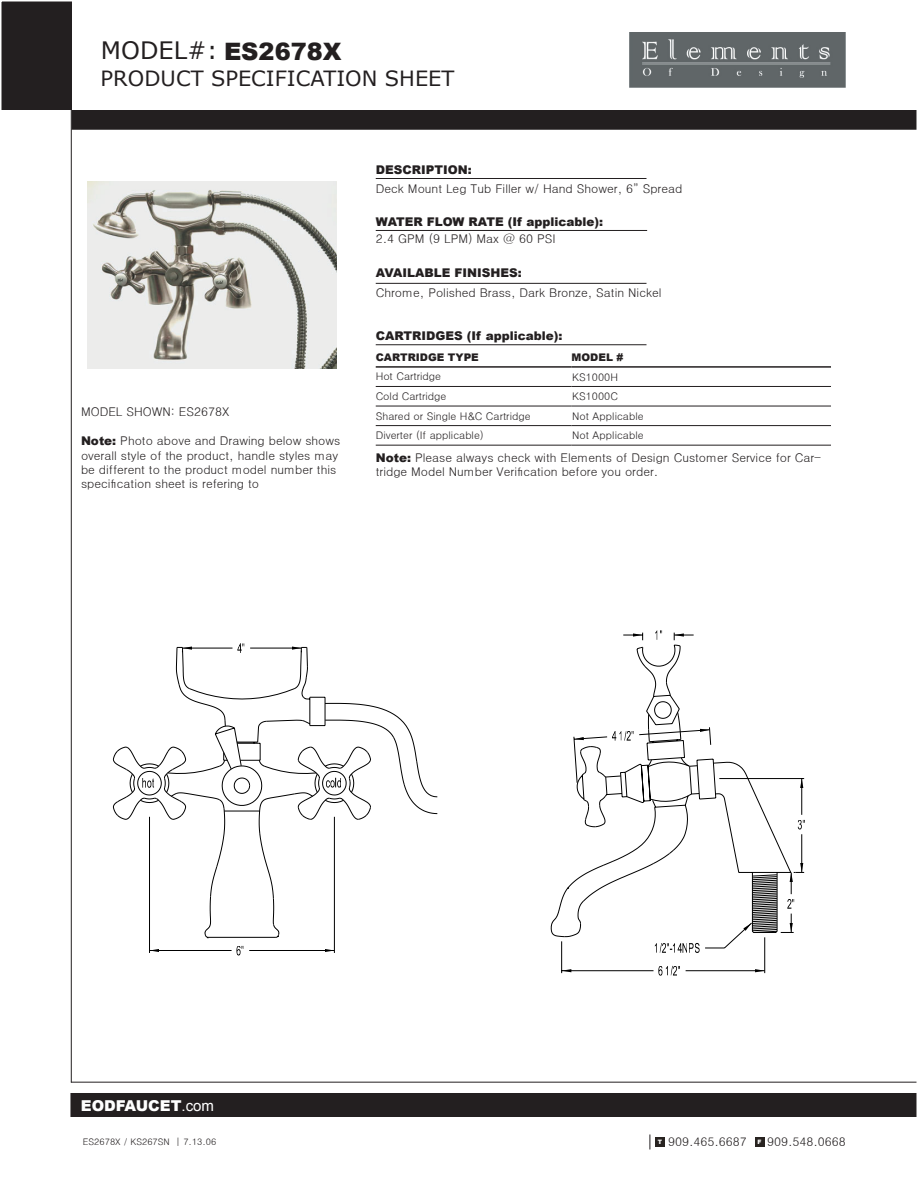
<style>
.page{position:relative;width:918px;height:1188px;background:#fff}
.page>*{position:absolute;margin:0;border:0;box-sizing:border-box;transform-origin:0 0}
.t1{font:24px "Verdana";color:#231f20}
.t2{font:21px "Verdana";color:#231f20}
.t3{font:900 15px "Arial";color:#fff}
.t4{font:12px/14.4px "Dotum";color:#231f20}
.t5{font:900 12px "Arial";color:#231f20}
.t6{font:10.5px/19.5px "Dotum";color:#231f20}
.t7{font:900 10.5px "Arial";color:#231f20}
.t8{font:9px "Dotum";color:#231f20}
.t9{font:900 6px "Arial";color:#fff}
.s1{font-family:"Arial";font-weight:900}
.s2{font-weight:400}
</style>
<div class="page">
<svg style="left:650px;top:1134px;width:1px;height:15px"></svg>
<div style="left:655px;top:1137px;width:10px;height:9px;background:#282320"></div>
<div style="left:755px;top:1137px;width:9px;height:9px;background:#282320"></div>
<div style="left:0;top:0;width:72px;height:110px;background:#231f20"></div>
<hr style="left:71px;top:86px;width:1px;height:996px;background:#231f20">
<div style="left:71px;top:1094px;width:846px;height:22px;background:#231f20"></div>
<div style="left:70px;top:1093px;width:848px;height:24px;border:2px solid #231f20"></div>
<hr style="left:71px;top:1082px;width:847px;height:1px;background:#231f20">
<img style="left:630px;top:33px;width:216px;height:54px">
<div style="left:72px;top:111px;width:845px;height:18px;background:#231f20"></div>
<div style="left:72px;top:110px;width:846px;height:20px;border:2px solid #231f20"></div>
<hr style="left:376px;top:178px;width:270px;height:1px;background:#231f20">
<hr style="left:376px;top:230px;width:271px;height:1px;background:#231f20">
<hr style="left:376px;top:283px;width:270px;height:1px;background:#231f20">
<hr style="left:376px;top:344px;width:270px;height:1px;background:#231f20">
<hr style="left:376px;top:366px;width:196px;height:2px;background:#231f20">
<hr style="left:572px;top:366px;width:259px;height:2px;background:#231f20">
<hr style="left:376px;top:386px;width:196px;height:1px;background:#231f20">
<hr style="left:572px;top:386px;width:259px;height:1px;background:#231f20">
<hr style="left:376px;top:406px;width:196px;height:1px;background:#231f20">
<hr style="left:572px;top:406px;width:259px;height:1px;background:#231f20">
<hr style="left:376px;top:425px;width:196px;height:1px;background:#231f20">
<hr style="left:572px;top:425px;width:259px;height:1px;background:#231f20">
<hr style="left:376px;top:445px;width:196px;height:1px;background:#231f20">
<hr style="left:572px;top:445px;width:259px;height:1px;background:#231f20">
<img style="left:88px;top:182px;width:248px;height:187px">
<svg style="left:113px;top:630px;width:692px;height:326px"></svg>
<svg style="left:658px;top:966px;width:22px;height:10px"></svg>
<hr style="left:561px;top:941px;width:1px;height:32px;background:#000">
<hr style="left:764px;top:937px;width:1px;height:36px;background:#000">
<hr style="left:562px;top:970px;width:92px;height:1px;background:#000">
<svg style="left:562px;top:969px;width:9px;height:3px"></svg>
<hr style="left:686px;top:970px;width:79px;height:1px;background:#000">
<svg style="left:755px;top:969px;width:10px;height:3px"></svg>
<h1 class="t1" style="left:101px;top:35px;width:242px">MODEL#: <span class="s1">ES2678X</span></h1>
<h2 class="t2" style="left:101px;top:65px;width:355px">PRODUCT SPECIFICATION SHEET</h2>
<p class="t5" style="left:376px;top:161px;width:97px">DESCRIPTION:</p>
<p class="t4" style="left:376px;top:181px;width:308px">Deck Mount Leg Tub Filler w/ Hand Shower, 6” Spread</p>
<p class="t5" style="left:376px;top:213px;width:229px">WATER FLOW RATE (If applicable):</p>
<p class="t5" style="left:376px;top:264px;width:147px">AVAILABLE FINISHES:</p>
<p class="t4" style="left:376px;top:231px;width:181px">2.4 GPM (9 LPM) Max @ 60 PSI</p>
<p class="t4" style="left:81px;top:405px;width:150px">MODEL SHOWN: ES2678X</p>
<p class="t4" style="left:81px;top:434px;width:261px"><span class="s1">Note:</span> Photo above and Drawing below shows overall style of the product, handle styles may be different to the product model number this specification sheet is refering to</p>
<p class="t4" style="left:376px;top:286px;width:287px">Chrome, Polished Brass, Dark Bronze, Satin Nickel</p>
<p class="t5" style="left:376px;top:327px;width:188px">CARTRIDGES (If applicable):</p>
<p class="t7" style="left:376px;top:350px;width:105px">CARTRIDGE TYPE</p>
<p class="t7" style="left:572px;top:350px;width:53px">MODEL #</p>
<p class="t6" style="left:376px;top:367px;width:156px">Hot Cartridge<br>Cold Cartridge<br>Shared or Single H&amp;C Cartridge<br>Diverter (If applicable)</p>
<p class="t4" style="left:376px;top:450px;width:447px"><span class="s1">Note:</span> Please always check with Elements of Design Customer Service for Car&shy;tridge Model Number Verification before you order.</p>
<p class="t6" style="left:572px;top:367px;width:73px">KS1000H<br>KS1000C<br>Not Applicable<br>Not Applicable</p>
<p class="t3" style="left:81px;top:1095px;width:135px">EODFAUCET<span class="s2">.com</span></p>
<p class="t8" style="left:83px;top:1137px;width:135px">ES2678X / KS267SN | 7.13.06</p>
<p class="t4" style="left:658px;top:1134px;width:91px"><sup>T</sup> 909.465.6687</p>
<p class="t4" style="left:767px;top:1134px;width:80px">909.548.0668</p>
<p class="t9" style="left:758px;top:1137px;width:6px">F</p>
</div>
